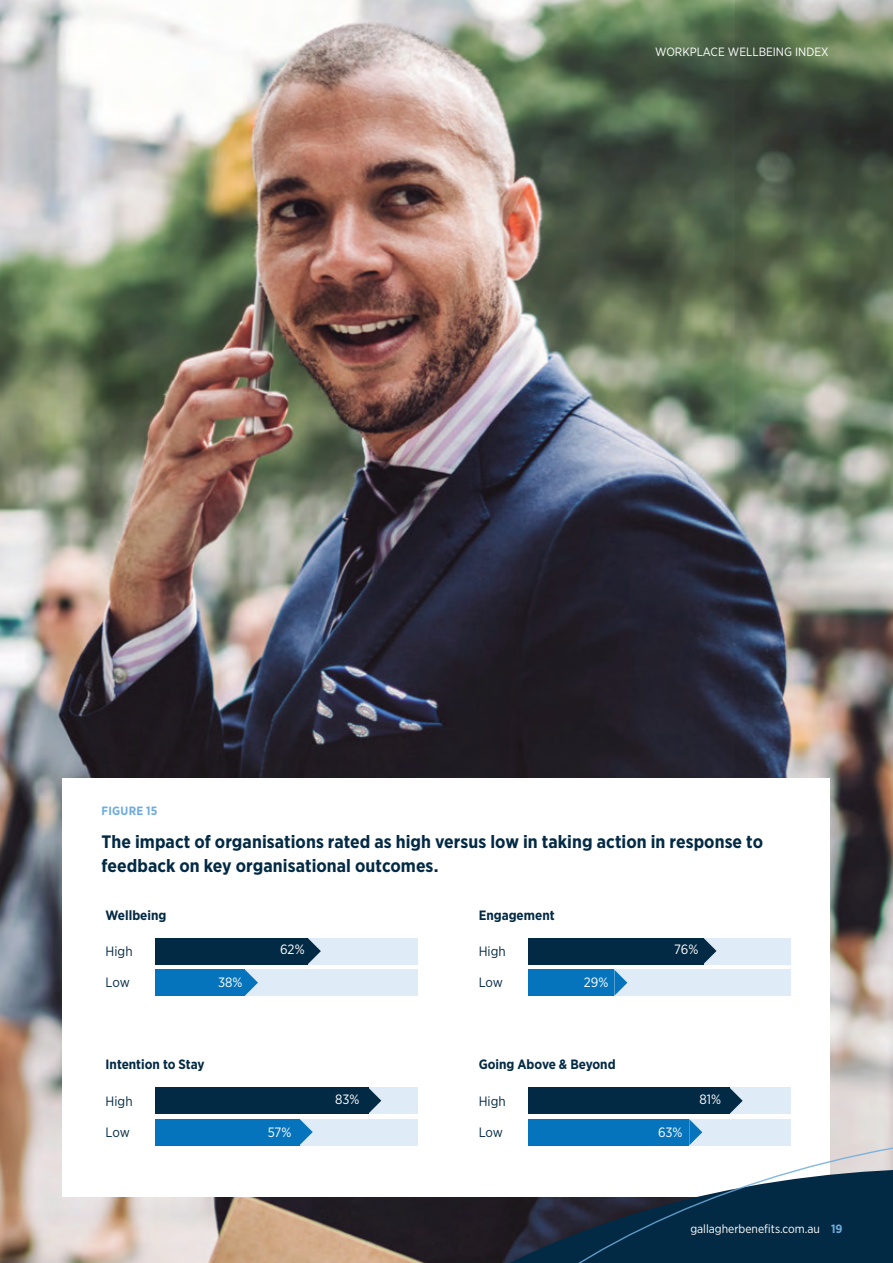
<style>
.page{position:relative;width:893px;height:1263px;background:#fff}
.page>*{position:absolute;margin:0;border:0;box-sizing:border-box;transform-origin:0 0}
.t1{font:700 18px/24px "Gotham Narrow";letter-spacing:.005em;color:#032a44}
.t2{font:700 13.5px "Gotham Narrow";color:#032a44}
.t3{font:13.5px "Gotham Narrow";color:#032a44}
.t4{font:13.5px "Gotham Narrow";color:#fff}
.t5{font:12px "Gotham Narrow";color:#fff}
.t6{font:700 12px "Gotham Narrow";letter-spacing:.02em;color:#6eacdd}
.s1{font-weight:700;color:#6eacdd}
</style>
<div class="page">
<img style="left:0;top:0;width:735px;height:1263px">
<img style="left:735px;top:0;width:157px;height:1127px">
<div style="left:62px;top:778px;width:768px;height:419px;background:#fff"></div>
<div style="left:155px;top:938px;width:263px;height:26px;background:#dfebf7"></div>
<div style="left:528px;top:938px;width:262px;height:26px;background:#dfebf7"></div>
<div style="left:155px;top:969px;width:263px;height:27px;background:#dfebf7"></div>
<div style="left:528px;top:969px;width:262px;height:27px;background:#dfebf7"></div>
<div style="left:155px;top:1087px;width:263px;height:27px;background:#dfebf7"></div>
<div style="left:528px;top:1087px;width:262px;height:27px;background:#dfebf7"></div>
<div style="left:155px;top:1119px;width:263px;height:26px;background:#dfebf7"></div>
<div style="left:528px;top:1119px;width:262px;height:26px;background:#dfebf7"></div>
<div style="left:155px;top:938px;width:153px;height:26px;background:#032a44"></div>
<div style="left:155px;top:1087px;width:213px;height:27px;background:#032a44"></div>
<div style="left:528px;top:938px;width:175px;height:26px;background:#032a44"></div>
<div style="left:528px;top:1087px;width:201px;height:27px;background:#032a44"></div>
<div style="left:155px;top:969px;width:90px;height:27px;background:#0574bc"></div>
<div style="left:155px;top:1119px;width:145px;height:26px;background:#0574bc"></div>
<div style="left:528px;top:969px;width:86px;height:27px;background:#0574bc"></div>
<div style="left:528px;top:1119px;width:161px;height:26px;background:#0574bc"></div>
<svg style="left:308px;top:938px;width:13px;height:26px"></svg>
<svg style="left:703px;top:938px;width:13px;height:26px"></svg>
<svg style="left:614px;top:970px;width:13px;height:26px"></svg>
<svg style="left:729px;top:1088px;width:13px;height:26px"></svg>
<svg style="left:689px;top:1119px;width:8px;height:8px"></svg>
<svg style="left:368px;top:1087px;width:13px;height:26px"></svg>
<svg style="left:245px;top:970px;width:13px;height:25px"></svg>
<svg style="left:300px;top:1119px;width:13px;height:26px"></svg>
<svg style="left:264px;top:1197px;width:107px;height:66px;background:#8f7664"></svg>
<svg style="left:371px;top:1127px;width:521px;height:136px"></svg>
<p class="t5" style="left:655px;top:44px;width:175px">WORKPLACE WELLBEING INDEX</p>
<p class="t6" style="left:101px;top:803px;width:57px">FIGURE 15</p>
<p class="t1" style="left:101px;top:829px;width:663px">The impact of organisations rated as high versus low in taking action in response to feedback on key organisational outcomes.</p>
<p class="t2" style="left:106px;top:906px;width:62px">Wellbeing</p>
<p class="t2" style="left:478px;top:906px;width:77px">Engagement</p>
<p class="t3" style="left:106px;top:943px;width:28px">High</p>
<p class="t4" style="left:280px;top:941px;width:26px">62%</p>
<p class="t3" style="left:478px;top:943px;width:28px">High</p>
<p class="t4" style="left:674px;top:941px;width:26px">76%</p>
<p class="t3" style="left:106px;top:974px;width:26px">Low</p>
<p class="t4" style="left:218px;top:974px;width:26px">38%</p>
<p class="t3" style="left:478px;top:974px;width:26px">Low</p>
<p class="t4" style="left:584px;top:974px;width:26px">29%</p>
<p class="t2" style="left:106px;top:1056px;width:101px">Intention to Stay</p>
<p class="t2" style="left:478px;top:1056px;width:138px">Going Above &amp; Beyond</p>
<p class="t3" style="left:106px;top:1092px;width:28px">High</p>
<p class="t4" style="left:335px;top:1091px;width:26px">83%</p>
<p class="t3" style="left:478px;top:1092px;width:28px">High</p>
<p class="t4" style="left:699px;top:1091px;width:23px">81%</p>
<p class="t3" style="left:106px;top:1124px;width:26px">Low</p>
<p class="t4" style="left:268px;top:1124px;width:25px">57%</p>
<p class="t3" style="left:478px;top:1124px;width:26px">Low</p>
<p class="t4" style="left:658px;top:1124px;width:26px">63%</p>
<p class="t5" style="left:690px;top:1221px;width:154px">gallagherbenefits.com.au <span class="s1">19</span></p>
</div>
